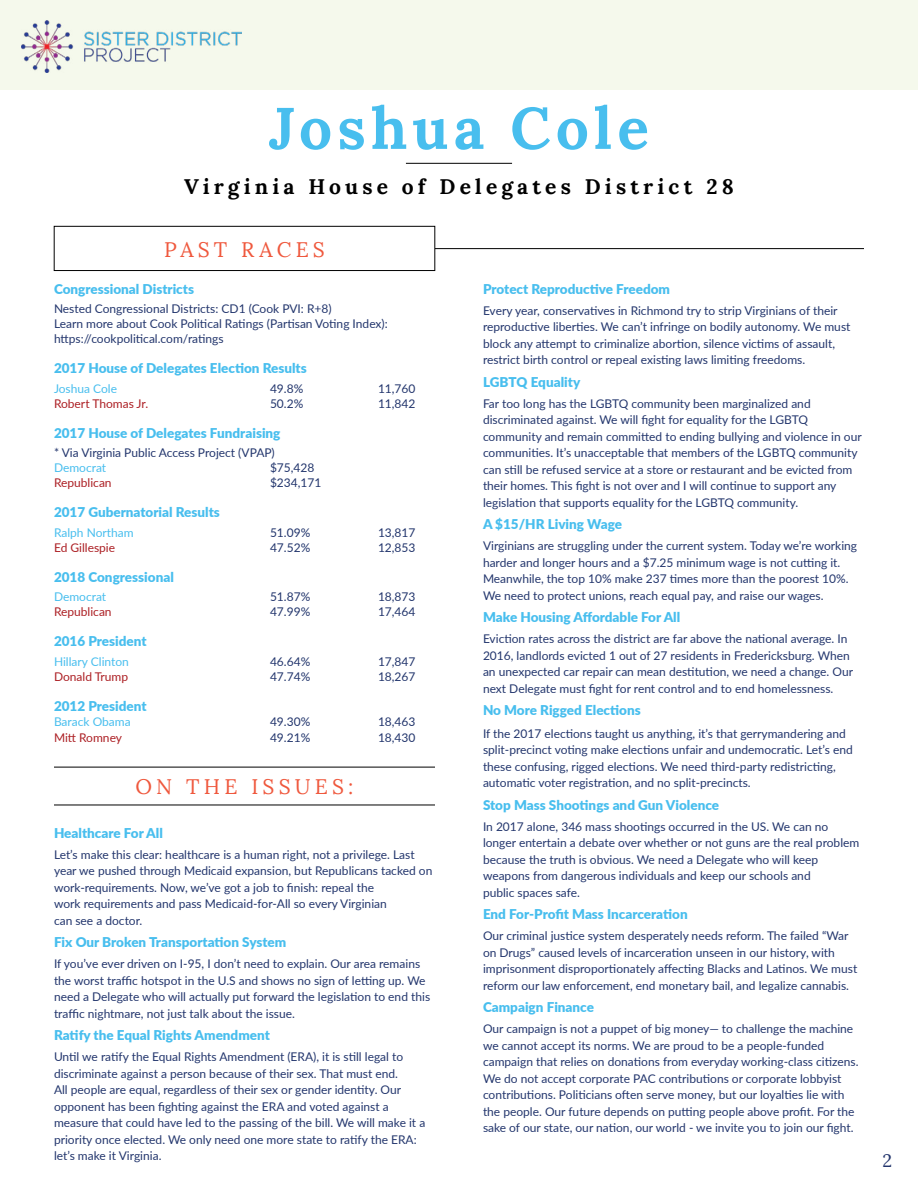
<style>
.page{position:relative;width:918px;height:1188px;background:#fff}
.page>*{position:absolute;margin:0;border:0;box-sizing:border-box;transform-origin:0 0}
.t1{font:700 58.5px "Lora";letter-spacing:.09em;color:#48beee}
.t2{font:700 21px "Lora";letter-spacing:.2em;color:#000}
.t3{font:21px "Lora";letter-spacing:.2em;color:#ef583d}
.t4{font:18px "Lora";color:#23356d}
.t5{font:900 13.5px "Lato";color:#48beee}
.t6{font:12px/16.5px "Lato";color:#23366d}
.t7{font:12px "Lato";color:#ac1f24}
.t8{font:12px "Lato";color:#48beee}
</style>
<div class="page">
<hr style="left:406px;top:163px;width:106px;height:1px;background:#000">
<div style="left:0;top:0;width:918px;height:90px;background:#f5f9ec"></div>
<img style="left:22px;top:21px;width:219px;height:51px">
<hr style="left:435px;top:248px;width:429px;height:1px;background:#000">
<div style="left:54px;top:226px;width:381px;height:45px;border:1px solid #000"></div>
<hr style="left:54px;top:767px;width:381px;height:1px;background:#000">
<hr style="left:54px;top:805px;width:381px;height:1px;background:#000">
<h1 class="t1" style="left:269px;top:90px;width:381px">Joshua Cole</h1>
<h2 class="t2" style="left:184px;top:173px;width:551px">Virginia House of Delegates District 28</h2>
<h2 class="t3" style="left:164px;top:237px;width:162px">PAST RACES</h2>
<p class="t5" style="left:54px;top:279px;width:142px">Congressional Districts</p>
<p class="t6" style="left:54px;top:301px;width:335px;line-height:15px">Nested Congressional Districts: CD1 (Cook PVI: R+8)<br>Learn more about Cook Political Ratings (Partisan Voting Index): https://cookpolitical.com/ratings</p>
<p class="t5" style="left:54px;top:358px;width:254px">2017 House of Delegates Election Results</p>
<p class="t8" style="left:54px;top:380px;width:65px">Joshua Cole</p>
<p class="t6" style="left:270px;top:379px;width:35px">49.8%</p>
<p class="t6" style="left:378px;top:379px;width:39px">11,760</p>
<p class="t7" style="left:54px;top:395px;width:96px">Robert Thomas Jr.</p>
<p class="t6" style="left:270px;top:394px;width:35px">50.2%</p>
<p class="t6" style="left:378px;top:394px;width:39px">11,842</p>
<p class="t5" style="left:54px;top:423px;width:228px">2017 House of Delegates Fundraising</p>
<p class="t6" style="left:54px;top:444px;width:222px">* Via Virginia Public Access Project (VPAP)</p>
<p class="t8" style="left:54px;top:459px;width:54px">Democrat</p>
<p class="t6" style="left:270px;top:459px;width:46px">$75,428</p>
<p class="t7" style="left:54px;top:474px;width:59px">Republican</p>
<p class="t6" style="left:270px;top:474px;width:53px">$234,171</p>
<p class="t5" style="left:54px;top:502px;width:167px">2017 Gubernatorial Results</p>
<p class="t8" style="left:54px;top:524px;width:81px">Ralph Northam</p>
<p class="t6" style="left:270px;top:523px;width:42px">51.09%</p>
<p class="t6" style="left:378px;top:523px;width:39px">13,817</p>
<p class="t7" style="left:54px;top:539px;width:63px">Ed Gillespie</p>
<p class="t6" style="left:270px;top:538px;width:42px">47.52%</p>
<p class="t6" style="left:378px;top:538px;width:39px">12,853</p>
<p class="t5" style="left:54px;top:567px;width:121px">2018 Congressional</p>
<p class="t8" style="left:54px;top:588px;width:54px">Democrat</p>
<p class="t6" style="left:270px;top:588px;width:42px">51.87%</p>
<p class="t6" style="left:378px;top:588px;width:39px">18,873</p>
<p class="t7" style="left:54px;top:603px;width:59px">Republican</p>
<p class="t6" style="left:270px;top:603px;width:42px">47.99%</p>
<p class="t6" style="left:378px;top:603px;width:39px">17,464</p>
<p class="t5" style="left:54px;top:631px;width:94px">2016 President</p>
<p class="t8" style="left:54px;top:653px;width:77px">Hillary Clinton</p>
<p class="t6" style="left:270px;top:652px;width:42px">46.64%</p>
<p class="t6" style="left:378px;top:652px;width:39px">17,847</p>
<p class="t7" style="left:54px;top:668px;width:76px">Donald Trump</p>
<p class="t6" style="left:270px;top:667px;width:42px">47.74%</p>
<p class="t6" style="left:378px;top:667px;width:39px">18,267</p>
<p class="t5" style="left:54px;top:696px;width:94px">2012 President</p>
<p class="t8" style="left:54px;top:713px;width:78px">Barack Obama</p>
<p class="t6" style="left:270px;top:712px;width:42px">49.30%</p>
<p class="t6" style="left:378px;top:712px;width:39px">18,463</p>
<p class="t7" style="left:54px;top:729px;width:70px">Mitt Romney</p>
<p class="t6" style="left:270px;top:729px;width:42px">49.21%</p>
<p class="t6" style="left:378px;top:729px;width:39px">18,430</p>
<h2 class="t3" style="left:136px;top:774px;width:219px">ON THE ISSUES:</h2>
<p class="t5" style="left:54px;top:823px;width:110px">Healthcare For All</p>
<p class="t6" style="left:54px;top:846px;width:380px">Let’s make this clear: healthcare is a human right, not a privilege. Last year we pushed through Medicaid expansion, but Republicans tacked on work-requirements. Now, we’ve got a job to finish: repeal the<br>work requirements and pass Medicaid-for-All so every Virginian<br>can see a doctor.</p>
<p class="t5" style="left:54px;top:932px;width:234px">Fix Our Broken Transportation System</p>
<p class="t6" style="left:54px;top:955px;width:378px">If you’ve ever driven on I-95, I don’t need to explain. Our area remains the worst traffic hotspot in the U.S and shows no sign of letting up. We need a Delegate who will actually put forward the legislation to end this traffic nightmare, not just talk about the issue.</p>
<p class="t5" style="left:54px;top:1025px;width:217px">Ratify the Equal Rights Amendment</p>
<p class="t6" style="left:54px;top:1048px;width:373px">Until we ratify the Equal Rights Amendment (ERA), it is still legal to discriminate against a person because of their sex. That must end.<br>All people are equal, regardless of their sex or gender identity. Our opponent has been fighting against the ERA and voted against a measure that could have led to the passing of the bill. We will make it a priority once elected. We only need one more state to ratify the ERA: let’s make it Virginia.</p>
<p class="t5" style="left:483px;top:279px;width:189px">Protect Reproductive Freedom</p>
<p class="t6" style="left:483px;top:301px;width:369px">Every year, conservatives in Richmond try to strip Virginians of their reproductive liberties. We can’t infringe on bodily autonomy. We must block any attempt to criminalize abortion, silence victims of assault, restrict birth control or repeal existing laws limiting freedoms.</p>
<p class="t5" style="left:483px;top:372px;width:99px">LGBTQ Equality</p>
<p class="t6" style="left:483px;top:394px;width:380px">Far too long has the LGBTQ community been marginalized and discriminated against. We will fight for equality for the LGBTQ community and remain committed to ending bullying and violence in our communities. It’s unacceptable that members of the LGBTQ community can still be refused service at a store or restaurant and be evicted from their homes. This fight is not over and I will continue to support any legislation that supports equality for the LGBTQ community.</p>
<p class="t5" style="left:483px;top:514px;width:141px">A $15/HR Living Wage</p>
<p class="t6" style="left:483px;top:537px;width:376px">Virginians are struggling under the current system. Today we’re working harder and longer hours and a $7.25 minimum wage is not cutting it.<br>Meanwhile, the top 10% make 237 times more than the poorest 10%.<br>We need to protect unions, reach equal pay, and raise our wages.</p>
<p class="t5" style="left:483px;top:607px;width:199px">Make Housing Affordable For All</p>
<p class="t6" style="left:483px;top:630px;width:372px">Eviction rates across the district are far above the national average. In 2016, landlords evicted 1 out of 27 residents in Fredericksburg. When an unexpected car repair can mean destitution, we need a change. Our next Delegate must fight for rent control and to end homelessness.</p>
<p class="t5" style="left:483px;top:700px;width:159px">No More Rigged Elections</p>
<p class="t6" style="left:483px;top:724px;width:371px">If the 2017 elections taught us anything, it’s that gerrymandering and split-precinct voting make elections unfair and undemocratic. Let’s end these confusing, rigged elections. We need third-party redistricting, automatic voter registration, and no split-precincts.</p>
<p class="t5" style="left:483px;top:795px;width:238px">Stop Mass Shootings and Gun Violence</p>
<p class="t6" style="left:483px;top:817px;width:378px">In 2017 alone, 346 mass shootings occurred in the US. We can no longer entertain a debate over whether or not guns are the real problem because the truth is obvious. We need a Delegate who will keep weapons from dangerous individuals and keep our schools and<br>public spaces safe.</p>
<p class="t5" style="left:483px;top:904px;width:206px">End For-Profit Mass Incarceration</p>
<p class="t6" style="left:483px;top:927px;width:376px">Our criminal justice system desperately needs reform. The failed “War on Drugs” caused levels of incarceration unseen in our history, with imprisonment disproportionately affecting Blacks and Latinos. We must reform our law enforcement, end monetary bail, and legalize cannabis.</p>
<p class="t5" style="left:483px;top:997px;width:113px">Campaign Finance</p>
<p class="t6" style="left:483px;top:1020px;width:377px">Our campaign is not a puppet of big money— to challenge the machine we cannot accept its norms. We are proud to be a people-funded campaign that relies on donations from everyday working-class citizens.<br>We do not accept corporate PAC contributions or corporate lobbyist contributions. Politicians often serve money, but our loyalties lie with the people. Our future depends on putting people above profit. For the sake of our state, our nation, our world - we invite you to join our fight.</p>
<h3 class="t4" style="left:883px;top:1150px;width:11px">2</h3>
</div>
